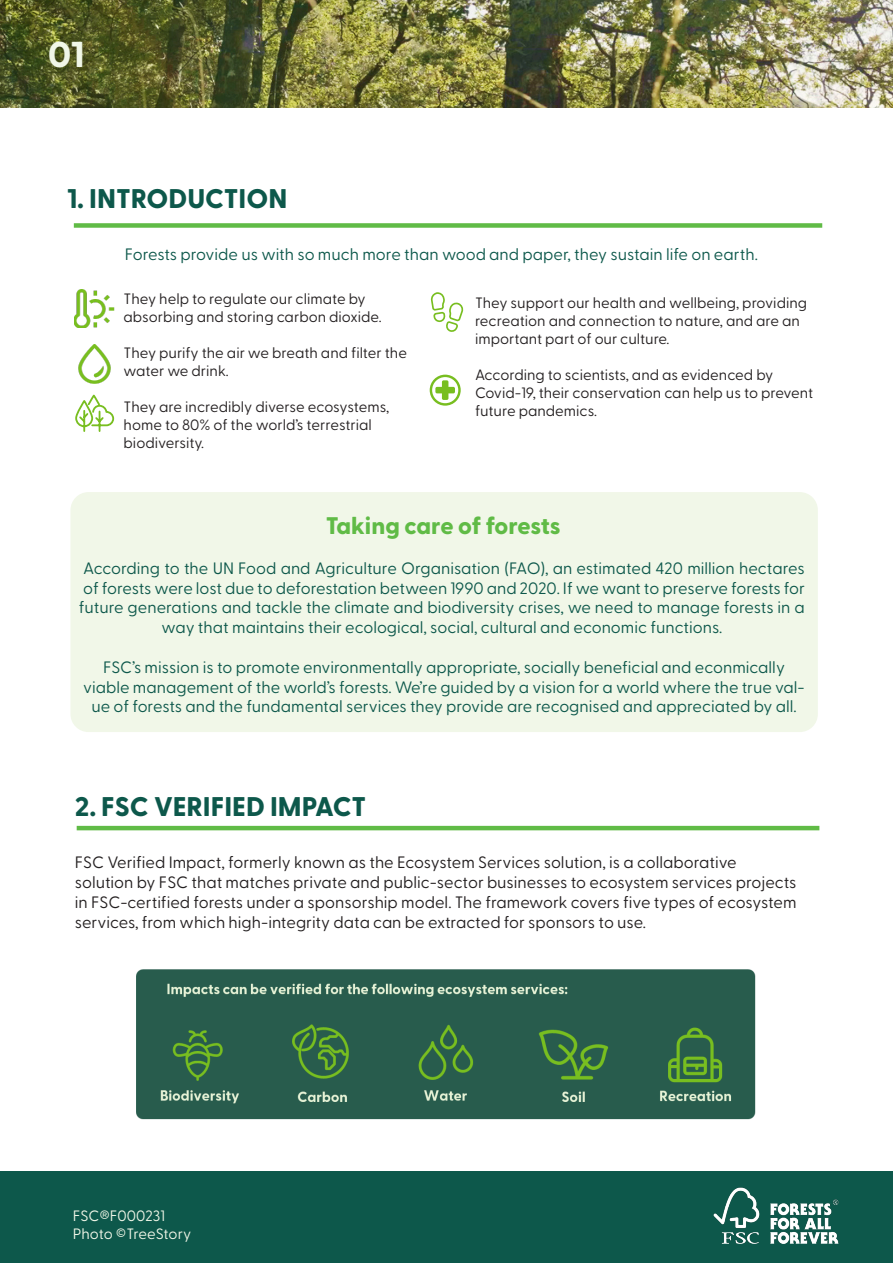
<style>
.page{position:relative;width:893px;height:1263px;background:#fff}
.page>*{position:absolute;margin:0;border:0;box-sizing:border-box;transform-origin:0 0}
.t1{font:800 36px "Greycliff CF";color:#f1f7e8}
.t2{font:800 27px "Greycliff CF";color:#0d584b}
.t3{font:800 24px "Greycliff CF";letter-spacing:-.01em;color:#60bb46}
.t4{font:16.5px/19.8px "Greycliff CF";color:#0d584b;text-align:center}
.t5{font:16.5px/19.8px "Greycliff CF";color:#231f20;text-align:justify}
.t6{font:15px/18px "Greycliff CF";color:#231f20}
.t7{font:15px "Greycliff CF";color:#f1f7e8}
</style>
<div class="page">
<div style="left:0;top:1171px;width:893px;height:92px;background:#0d584b"></div>
<img style="left:0;top:0;width:893px;height:107px">
<img style="left:713px;top:1187px;width:126px;height:56px">
<div style="left:74px;top:223px;width:748px;height:5px;background:#60bb46"></div>
<div style="left:70px;top:492px;width:748px;height:240px;background:#f1f7e8;border-radius:18px"></div>
<hr style="left:77px;top:826px;width:742px;height:4px;background:#60bb46">
<img style="left:136px;top:969px;width:620px;height:151px">
<img style="left:75px;top:289px;width:39px;height:39px">
<img style="left:78px;top:344px;width:33px;height:39px">
<svg style="left:75px;top:395px;width:39px;height:37px"></svg>
<svg style="left:431px;top:292px;width:32px;height:40px"></svg>
<svg style="left:430px;top:375px;width:31px;height:31px"></svg>
<p class="t1" style="left:48px;top:27px;width:38px">01</p>
<p class="t2" style="left:67px;top:177px;width:222px">1. INTRODUCTION</p>
<p class="t4" style="left:125px;top:243px;width:635px">Forests provide us with so much more than wood and paper, they sustain life on earth.</p>
<p class="t6" style="left:124px;top:289px;width:244px">They help to regulate our climate by</p>
<p class="t6" style="left:124px;top:307px;width:259px">absorbing and storing carbon dioxide.</p>
<p class="t6" style="left:124px;top:343px;width:285px">They purify the air we breath and filter the water we drink.</p>
<p class="t6" style="left:124px;top:397px;width:267px">They are incredibly diverse ecosystems, home to 80% of the world’s terrestrial</p>
<p class="t6" style="left:124px;top:433px;width:82px">biodiversity.</p>
<p class="t6" style="left:475px;top:292px;width:334px">They support our health and wellbeing, providing recreation and connection to nature, and are an important part of our culture.</p>
<p class="t6" style="left:475px;top:364px;width:340px">According to scientists, and as evidenced by<br>Covid-19, their conservation can help us to prevent future pandemics.</p>
<p class="t3" style="left:326px;top:507px;width:236px">Taking care of forests</p>
<p class="t4" style="left:83px;top:557px;width:723px;text-align:left">According to the UN Food and Agriculture Organisation (FAO), an estimated 420 million hectares of forests were lost due to deforestation between 1990 and 2020. If we want to preserve forests for</p>
<p class="t4" style="left:79px;top:596px;width:727px">future generations and tackle the climate and biodiversity crises, we need to manage forests in a way that maintains their ecological, social, cultural and economic functions.</p>
<p class="t4" style="left:103px;top:656px;width:683px">FSC’s mission is to promote environmentally appropriate, socially beneficial and econmically</p>
<p class="t4" style="left:83px;top:676px;width:723px">viable management of the world’s forests. We’re guided by a vision for a world where the true val&shy;ue of forests and the fundamental services they provide are recognised and appreciated by all.</p>
<p class="t2" style="left:75px;top:786px;width:293px">2. FSC VERIFIED IMPACT</p>
<p class="t5" style="left:75px;top:851px;width:663px">FSC Verified Impact, formerly known as the Ecosystem Services solution, is a collaborative</p>
<p class="t5" style="left:75px;top:871px;width:723px">solution by FSC that matches private and public-sector businesses to ecosystem services projects in FSC-certified forests under a sponsorship model. The framework covers five types of ecosystem services, from which high-integrity data can be extracted for sponsors to use.</p>
<p class="t7" style="left:73px;top:1205px;width:94px">FSC®F000231</p>
<p class="t7" style="left:73px;top:1223px;width:120px">Photo ©TreeStory</p>
</div>
